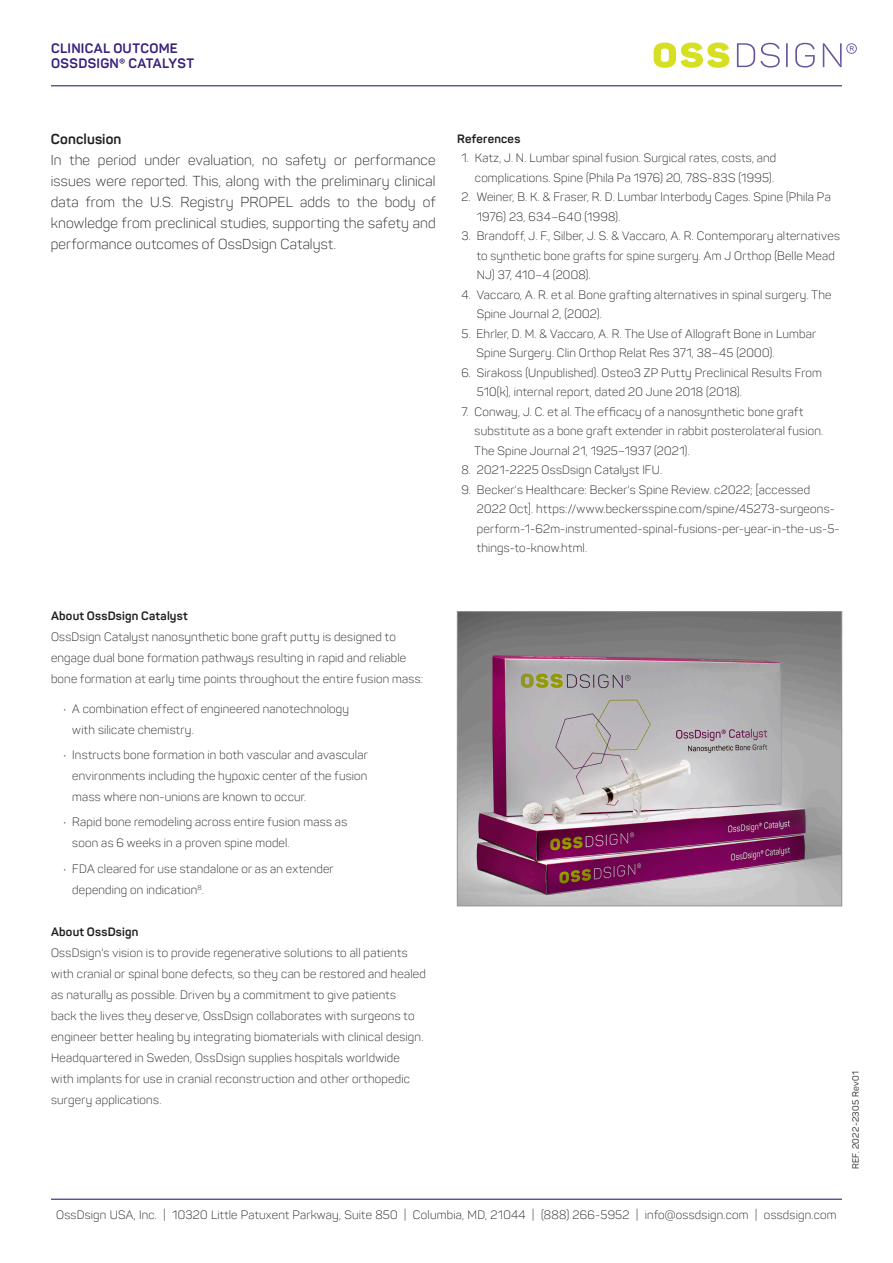
<style>
.page{position:relative;width:893px;height:1263px;background:#fff}
.page>*{position:absolute;margin:0;border:0;box-sizing:border-box;transform-origin:0 0}
.Brödtext_Light_9_5_1{font:300 14.25px/21px "Panton";letter-spacing:.015em;color:#231f20;text-align:justify}
.Underrubrik_9_5_14{font:700 14.25px "Panton";letter-spacing:.01em;color:#231f20}
.t1{font:700 13.5px/15.8px "Panton";letter-spacing:.02em;color:#38207b}
.t2{font:300 12px/21px "Panton";letter-spacing:.02em;color:#231f20}
.t3{font:700 12px "Panton";letter-spacing:.02em;color:#231f20}
.Bildtext_Regular_Ita{font:9px "Panton";letter-spacing:.04em;color:#231f20}
</style>
<div class="page">
<svg style="left:654px;top:43px;width:75px;height:25px"></svg>
<svg style="left:737px;top:43px;width:43px;height:25px"></svg>
<hr style="left:786px;top:43px;width:2px;height:24px;background:#67559f">
<svg style="left:795px;top:43px;width:20px;height:25px"></svg>
<svg style="left:823px;top:43px;width:34px;height:24px"></svg>
<hr style="left:51px;top:85px;width:791px;height:1px;background:#38207b">
<hr style="left:51px;top:1198px;width:791px;height:2px;background:#38207b">
<img style="left:459px;top:613px;width:381px;height:291px">
<div style="left:457px;top:611px;width:385px;height:295px;border:1px solid #939598"></div>
<p class="t1" style="left:51px;top:40px;width:145px">CLINICAL OUTCOME<br>OSSDSIGN® CATALYST</p>
<p class="Underrubrik_9_5_14" style="left:51px;top:130px;width:72px">Conclusion</p>
<p class="Brödtext_Light_9_5_1" style="left:51px;top:150px;width:386px">In the period under evaluation, no safety or performance issues were reported. This, along with the preliminary clinical data from the U.S. Registry PROPEL adds to the body of knowledge from preclinical studies, supporting the safety and performance outcomes of OssDsign Catalyst.</p>
<p class="t3" style="left:457px;top:131px;width:65px">References</p>
<p class="t2" style="left:461px;top:148px;width:316px;line-height:19.5px;text-align:right">1. Katz, J. N. Lumbar spinal fusion. Surgical rates, costs, and complications. Spine (Phila Pa 1976) 20, 78S-83S (1995).</p>
<p class="t2" style="left:477px;top:187px;width:356px;line-height:19.5px;text-indent:-15px">2. Weiner, B. K. &amp; Fraser, R. D. Lumbar Interbody Cages. Spine (Phila Pa<br>1976) 23, 634–640 (1998).</p>
<p class="t2" style="left:477px;top:226px;width:365px;line-height:19.5px;text-indent:-15px">3. Brandoff, J. F., Silber, J. S. &amp; Vaccaro, A. R. Contemporary alternatives to synthetic bone grafts for spine surgery. Am J Orthop (Belle Mead<br>NJ) 37, 410–4 (2008).</p>
<p class="t2" style="left:477px;top:285px;width:356px;line-height:19.5px;text-indent:-15px">4. Vaccaro, A. R. et al. Bone grafting alternatives in spinal surgery. The<br>Spine Journal 2, (2002).</p>
<p class="t2" style="left:476px;top:324px;width:341px;line-height:19.5px;text-indent:-15px">5. Ehrler, D. M. &amp; Vaccaro, A. R. The Use of Allograft Bone in Lumbar<br>Spine Surgery. Clin Orthop Relat Res 371, 38–45 (2000).</p>
<p class="t2" style="left:477px;top:363px;width:346px;line-height:19.5px;text-indent:-16px">6. Sirakoss (Unpublished). Osteo3 ZP Putty Preclinical Results From<br>510(k), internal report, dated 20 June 2018 (2018).</p>
<p class="t2" style="left:475px;top:402px;width:350px;line-height:19.5px;text-indent:-13px">7. Conway, J. C. et al. The efficacy of a nanosynthetic bone graft substitute as a bone graft extender in rabbit posterolateral fusion.<br>The Spine Journal 21, 1925–1937 (2021).</p>
<p class="t2" style="left:461px;top:459px;width:202px">8. 2021-2225 OssDsign Catalyst IFU.</p>
<p class="t2" style="left:477px;top:480px;width:364px;line-height:19.5px;text-indent:-15px">9. Becker's Healthcare: Becker's Spine Review. c2022; [accessed 2022 Oct]. https://www.beckersspine.com/spine/45273-surgeons&shy;perform-1-62m-instrumented-spinal-fusions-per-year-in-the-us-5- things-to-know.html.</p>
<p class="t3" style="left:51px;top:609px;width:138px">About OssDsign Catalyst</p>
<p class="t2" style="left:51px;top:626px;width:374px">OssDsign Catalyst nanosynthetic bone graft putty is designed to engage dual bone formation pathways resulting in rapid and reliable bone formation at early time points throughout the entire fusion mass:</p>
<p class="t2" style="left:72px;top:698px;width:278px;text-indent:-9px">• A combination effect of engineered nanotechnology with silicate chemistry.</p>
<p class="t2" style="left:72px;top:744px;width:297px;text-align:justify;text-indent:-9px">• Instructs bone formation in both vascular and avascular environments including the hypoxic center of the fusion mass where non-unions are known to occur.</p>
<p class="t2" style="left:72px;top:811px;width:276px;text-indent:-9px">• Rapid bone remodeling across entire fusion mass as soon as 6 weeks in a proven spine model.</p>
<p class="t2" style="left:72px;top:858px;width:263px;text-indent:-9px">• FDA cleared for use standalone or as an extender depending on indication<sup>8</sup>.</p>
<p class="t3" style="left:51px;top:924px;width:89px">About OssDsign</p>
<p class="t2" style="left:51px;top:942px;width:376px">OssDsign's vision is to provide regenerative solutions to all patients with cranial or spinal bone defects, so they can be restored and healed as naturally as possible. Driven by a commitment to give patients<br>back the lives they deserve, OssDsign collaborates with surgeons to engineer better healing by integrating biomaterials with clinical design.<br>Headquartered in Sweden, OssDsign supplies hospitals worldwide<br>with implants for use in cranial reconstruction and other orthopedic surgery applications.</p>
<p class="t2" style="left:56px;top:1205px;width:782px">OssDsign USA, Inc. | 10320 Little Patuxent Parkway, Suite 850 | Columbia, MD, 21044 | (888) 266-5952 | info@ossdsign.com | ossdsign.com</p>
<p class="Bildtext_Regular_Ita" style="left:850px;top:1169px;width:100px;rotate:-90deg">REF. 2022-2305 Rev01</p>
</div>
